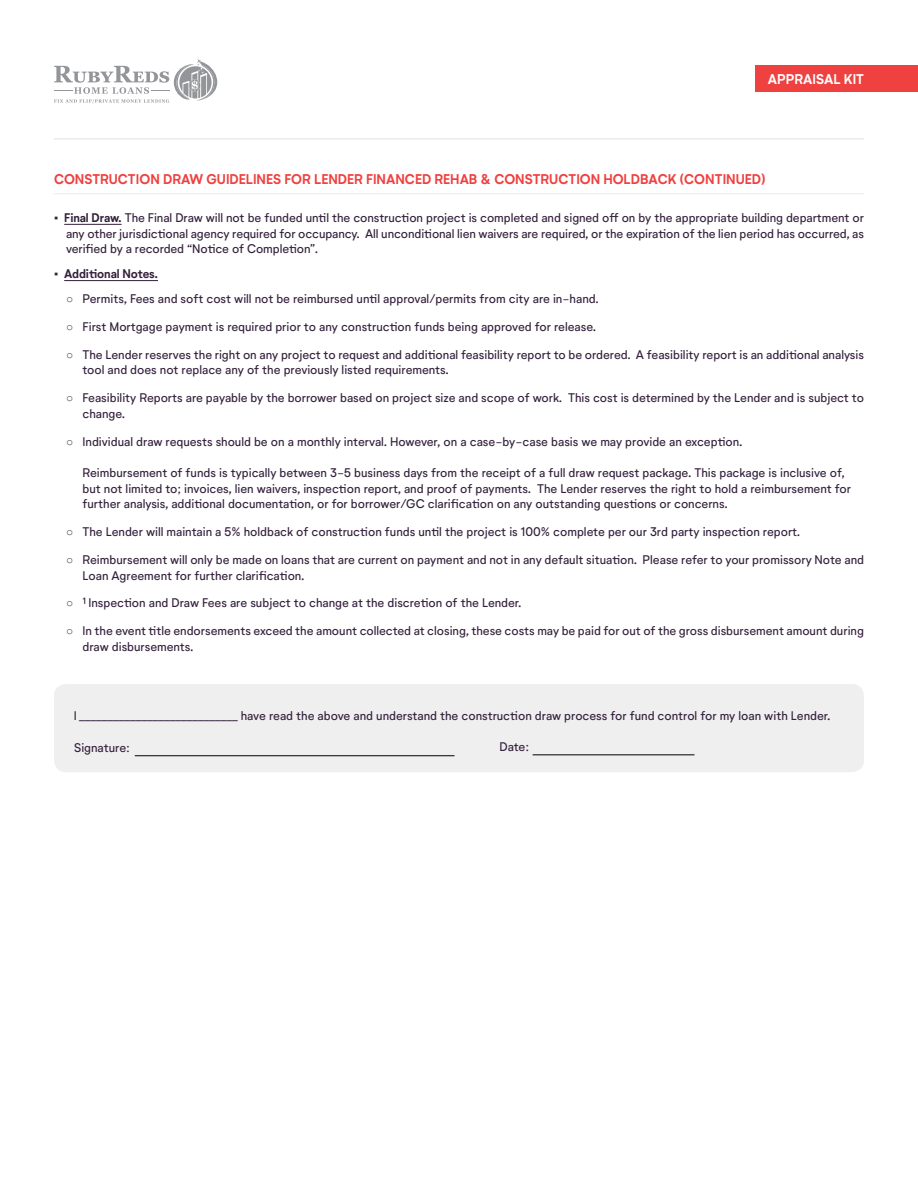
<style>
.page{position:relative;width:918px;height:1188px;background:#fff}
.page>*{position:absolute;margin:0;border:0;box-sizing:border-box;transform-origin:0 0}
.t1{font:700 13.5px "Neutrif Studio";color:#ef4140}
.t2{font:700 13.5px "Neutrif Studio";color:#fff}
.t3{font:12px/15.8px "Neutrif Studio";letter-spacing:-.005em;color:#331f3b}
.t4{font:700 12px "Neutrif Studio";letter-spacing:-.005em;color:#331f3b}
.s1{font-family:"Arial"}
.s2{font-weight:700}
.s3{font-family:"Arial";font-weight:400}
</style>
<div class="page">
<hr style="left:54px;top:138px;width:810px;height:2px;background:#312139">
<svg style="left:54px;top:59px;width:163px;height:45px"></svg>
<div style="left:755px;top:66px;width:163px;height:26px;background:#ef4140"></div>
<hr style="left:64px;top:224px;width:58px;height:1px;background:#331f3b">
<hr style="left:64px;top:280px;width:94px;height:1px;background:#331f3b">
<div style="left:54px;top:684px;width:810px;height:88px;background:#efefef;border-radius:12px"></div>
<hr style="left:135px;top:755px;width:319px;height:1px;background:#000">
<hr style="left:533px;top:755px;width:161px;height:1px;background:#000">
<hr style="left:54px;top:193px;width:810px;height:1px;background:#312139">
<p class="t2" style="left:768px;top:71px;width:98px">APPRAISAL KIT</p>
<p class="t1" style="left:54px;top:170px;width:713px">CONSTRUCTION DRAW GUIDELINES FOR LENDER FINANCED REHAB &amp; CONSTRUCTION HOLDBACK (CONTINUED)</p>
<p class="t3" style="left:66px;top:210px;width:800px;text-align:justify;text-indent:-12px"><span class="s1">▪</span> <span class="s2">Final Draw.</span> The Final Draw will not be funded until the construction project is completed and signed off on by the appropriate building department or any other jurisdictional agency required for occupancy. All unconditional lien waivers are required, or the expiration of the lien period has occurred, as verified by a recorded “Notice of Completion”.</p>
<p class="t4" style="left:54px;top:267px;width:105px"><span class="s3">▪</span> Additional Notes.</p>
<p class="t3" style="left:66px;top:291px;width:534px"><span class="s1">○</span> Permits, Fees and soft cost will not be reimbursed until approval/permits from city are in-hand.</p>
<p class="t3" style="left:66px;top:319px;width:532px"><span class="s1">○</span> First Mortgage payment is required prior to any construction funds being approved for release.</p>
<p class="t3" style="left:83px;top:347px;width:783px;text-indent:-16px"><span class="s1">○</span> The Lender reserves the right on any project to request and additional feasibility report to be ordered. A feasibility report is an additional analysis tool and does not replace any of the previously listed requirements.</p>
<p class="t3" style="left:83px;top:390px;width:783px;text-indent:-16px"><span class="s1">○</span> Feasibility Reports are payable by the borrower based on project size and scope of work. This cost is determined by the Lender and is subject to change.</p>
<p class="t3" style="left:66px;top:434px;width:678px"><span class="s1">○</span> Individual draw requests should be on a monthly interval. However, on a case-by-case basis we may provide an exception.</p>
<p class="t3" style="left:83px;top:465px;width:770px">Reimbursement of funds is typically between 3-5 business days from the receipt of a full draw request package. This package is inclusive of, but not limited to; invoices, lien waivers, inspection report, and proof of payments. The Lender reserves the right to hold a reimbursement for further analysis, additional documentation, or for borrower/GC clarification on any outstanding questions or concerns.</p>
<p class="t3" style="left:66px;top:524px;width:736px"><span class="s1">○</span> The Lender will maintain a 5% holdback of construction funds until the project is 100% complete per our 3rd party inspection report.</p>
<p class="t3" style="left:83px;top:552px;width:783px;text-indent:-16px"><span class="s1">○</span> Reimbursement will only be made on loans that are current on payment and not in any default situation. Please refer to your promissory Note and<br>Loan Agreement for further clarification.</p>
<p class="t3" style="left:66px;top:595px;width:457px"><span class="s1">○</span> ¹ Inspection and Draw Fees are subject to change at the discretion of the Lender.</p>
<p class="t3" style="left:83px;top:623px;width:783px;text-indent:-16px"><span class="s1">○</span> In the event title endorsements exceed the amount collected at closing, these costs may be paid for out of the gross disbursement amount during draw disbursements.</p>
<p class="t3" style="left:74px;top:708px;width:758px">I ____________________________ have read the above and understand the construction draw process for fund control for my loan with Lender.</p>
<p class="t3" style="left:74px;top:740px;width:57px">Signature:</p>
<p class="t3" style="left:499px;top:739px;width:31px">Date:</p>
</div>
